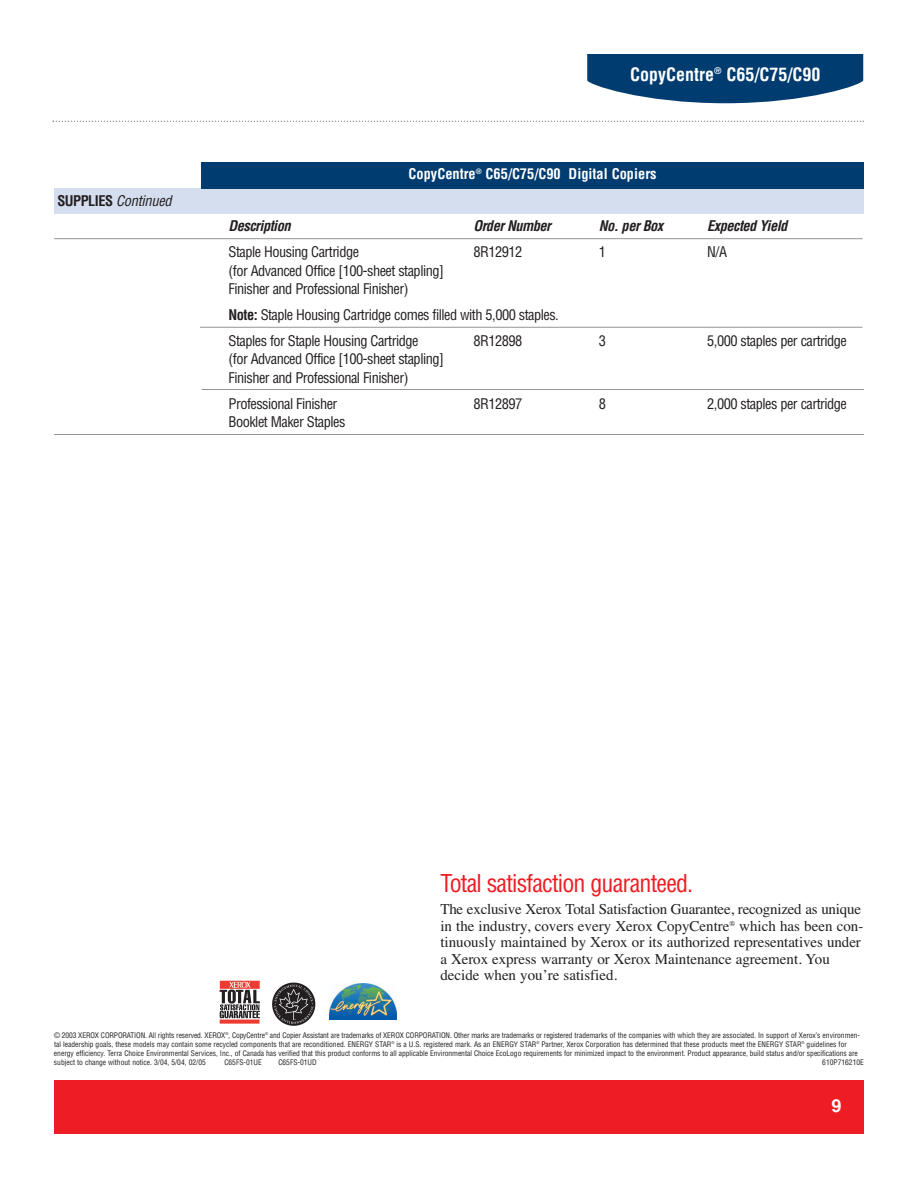
<style>
.page{position:relative;width:918px;height:1188px;background:#fff}
.page>*{position:absolute;margin:0;border:0;box-sizing:border-box;transform-origin:0 0}
.t1{font:condensed 24px "Helvetica";letter-spacing:-.035em;color:#ee1d23}
.t2{font:700 condensed 18px "Helvetica";color:#fff}
.t3{font:700 18px "Helvetica";color:#fff}
.t4{font:15px/16.5px "Times";letter-spacing:-.005em;color:#231f20}
.t5{font:condensed 14.4px/18.5px "Helvetica";letter-spacing:-.035em;color:#231f20}
.t6{font:italic 700 condensed 14.4px "Helvetica";color:#231f20}
.t7{font:700 condensed 14.4px "Helvetica";color:#fff}
.t8{font:italic condensed 14.4px "Helvetica";color:#231f20}
.t9{font:condensed 7.5px/9px "Helvetica";color:#231f20}
.s1{font-weight:700;font-style:normal}
.s2{font-weight:700}
</style>
<div class="page">
<div style="left:54px;top:1080px;width:810px;height:54px;background:#ee1d23"></div>
<svg style="left:272px;top:983px;width:43px;height:43px"></svg>
<div style="left:220px;top:981px;width:40px;height:8px;background:#ee3b32"></div>
<svg style="left:220px;top:982px;width:40px;height:36px"></svg>
<svg style="left:220px;top:1020px;width:40px;height:4px"></svg>
<img style="left:329px;top:983px;width:67px;height:37px">
<div style="left:54px;top:189px;width:810px;height:25px;background:#d4deef"></div>
<div style="left:202px;top:162px;width:662px;height:27px;background:#013c70"></div>
<svg style="left:587px;top:54px;width:276px;height:49px;background:#215582"></svg>
<svg style="left:52px;top:121px;width:812px;height:1px"></svg>
<hr style="left:200px;top:327px;width:662px;height:1px;background:#939598">
<hr style="left:54px;top:434px;width:810px;height:1px;background:#939598">
<hr style="left:202px;top:389px;width:662px;height:1px;background:#939598">
<hr style="left:54px;top:238px;width:808px;height:1px;background:#939598">
<h2 class="t2" style="left:630px;top:67px;width:192px">CopyCentre<sup>®</sup> C65/C75/C90</h2>
<h3 class="t8" style="left:57px;top:196px;width:119px"><span class="s1">S U P P L I E S</span> Continued</h3>
<h3 class="t7" style="left:409px;top:169px;width:249px">CopyCentre<sup>®</sup> C65/C75/C90 Digital Copiers</h3>
<h3 class="t6" style="left:229px;top:220px;width:66px">Description</h3>
<h3 class="t6" style="left:473px;top:220px;width:82px">OrderNumber</h3>
<h3 class="t6" style="left:599px;top:220px;width:69px">No.perBox</h3>
<h3 class="t6" style="left:707px;top:220px;width:85px">Expected Yield</h3>
<h3 class="t5" style="left:229px;top:244px;width:132px">Staple Housing Cartridge</h3>
<h3 class="t5" style="left:473px;top:244px;width:50px">8R12912</h3>
<h3 class="t5" style="left:599px;top:244px;width:9px">1</h3>
<h3 class="t5" style="left:707px;top:244px;width:21px">N/A</h3>
<h3 class="t5" style="left:229px;top:262px;width:217px">(for Advanced Office [100-sheet stapling]<br>Finisher and Professional Finisher)</h3>
<h3 class="t5" style="left:229px;top:303px;width:332px;line-height:25.8px"><span class="s2">Note:</span> Staple Housing Cartridge comes filled with 5,000 staples.<br>Staples for Staple Housing Cartridge</h3>
<h3 class="t5" style="left:473px;top:332px;width:50px">8R12898</h3>
<h3 class="t5" style="left:599px;top:332px;width:9px">3</h3>
<h3 class="t5" style="left:707px;top:332px;width:141px">5,000 staples per cartridge</h3>
<h3 class="t5" style="left:229px;top:351px;width:217px">(for Advanced Office [100-sheet stapling]<br>Finisher and Professional Finisher)</h3>
<h3 class="t5" style="left:229px;top:395px;width:110px">Professional Finisher</h3>
<h3 class="t5" style="left:473px;top:395px;width:50px">8R12897</h3>
<h3 class="t5" style="left:599px;top:395px;width:9px">8</h3>
<h3 class="t5" style="left:707px;top:395px;width:141px">2,000 staples per cartridge</h3>
<h3 class="t5" style="left:229px;top:414px;width:118px">Booklet Maker Staples</h3>
<h1 class="t1" style="left:440px;top:874px;width:254px">Total satisfaction guaranteed.</h1>
<p class="t4" style="left:440px;top:902px;width:424px">The exclusive Xerox Total Satisfaction Guarantee, recognized as unique in the industry, covers every Xerox CopyCentre<sup>®</sup> which has been con&shy;tinuously maintained by Xerox or its authorized representatives under a Xerox express warranty or Xerox Maintenance agreement. You decide when you’re satisfied.</p>
<p class="t9" style="left:54px;top:1031px;width:808px">© 2003 XEROX CORPORATION. All rights reserved. XEROX<sup>®</sup>, CopyCentre<sup>®</sup> and Copier Assistant are trademarks of XEROX CORPORATION. Other marks are trademarks or registered trademarks of the companies with which they are associated. In support of Xerox’s environmen&shy;tal leadership goals, these models may contain some recycled components that are reconditioned. ENERGY STAR<sup>®</sup> is a U.S. registered mark. As an ENERGY STAR<sup>®</sup> Partner, Xerox Corporation has determined that these products meet the ENERGY STAR<sup>®</sup> guidelines for energy efficiency. Terra Choice Environmental Services, Inc., of Canada has verified that this product conforms to all applicable Environmental Choice EcoLogo requirements for minimized impact to the environment. Product appearance, build status and/or specifications are subject to change without notice. 3/04, 5/04, 02/05</p>
<p class="t9" style="left:224px;top:1058px;width:39px">C65FS-01UE</p>
<p class="t9" style="left:278px;top:1058px;width:40px">C65FS-01UD</p>
<p class="t9" style="left:822px;top:1058px;width:43px">610P716210E</p>
<h2 class="t3" style="left:831px;top:1099px;width:12px">9</h2>
</div>
